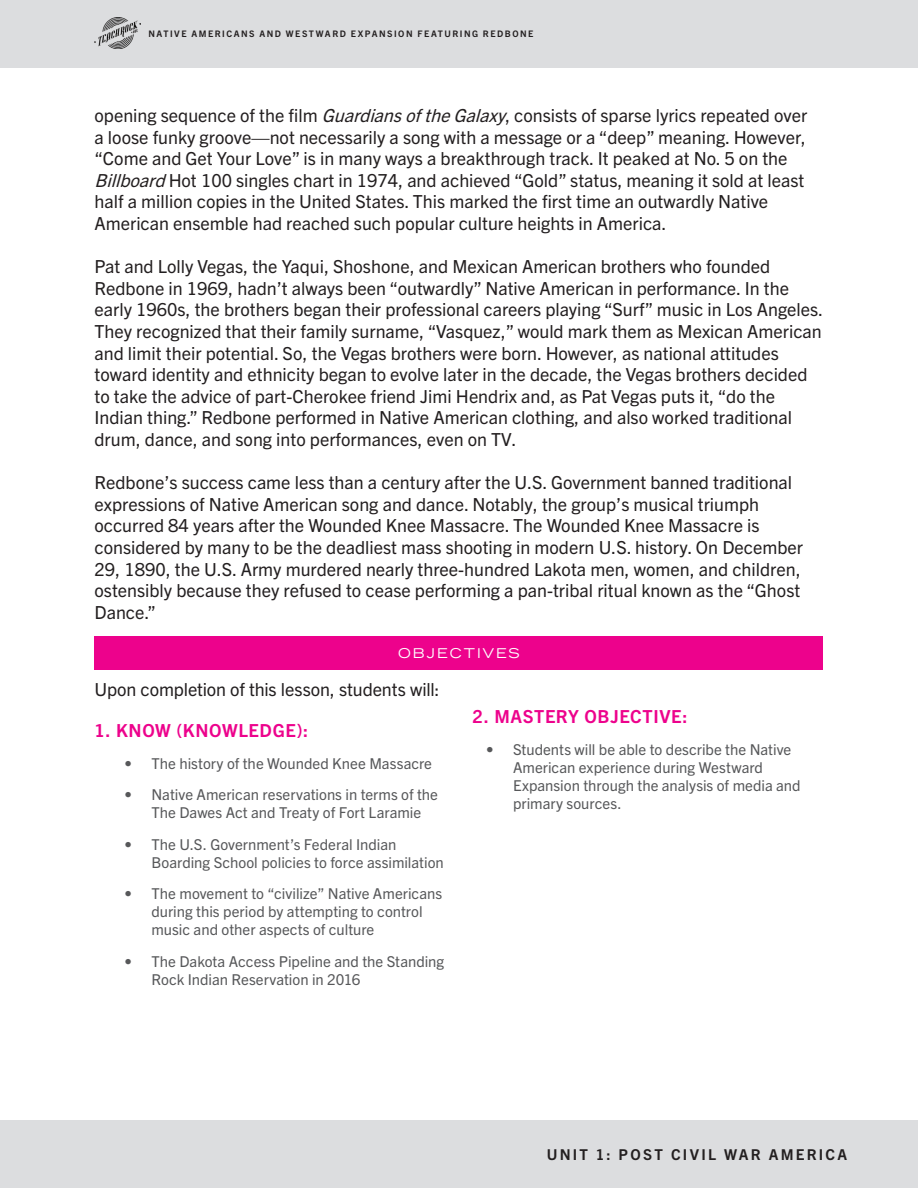
<style>
.page{position:relative;width:918px;height:1188px;background:#fff}
.page>*{position:absolute;margin:0;border:0;box-sizing:border-box;transform-origin:0 0}
.PINK_SECTION_HEADER{font:18px/21.6px "Trade Gothic Next LT Pro";color:#231f20}
.BODY_COPY{font:18px "Trade Gothic Next LT Pro";letter-spacing:-.005em;color:#231f20}
.PINK_SECTION_HEADER-2{font:700 18px "Trade Gothic Next LT Pro";letter-spacing:.035em;color:#ed028c}
.t1{font:15px/18px "Trade Gothic Next LT Pro";color:#57585a}
.t2{font:700 15px "Trade Gothic Next LT Pro";letter-spacing:.15em;color:#231f20}
.HEADER_IN_PINK_BAR{font:expanded 13.5px "Trade Gothic LH";letter-spacing:.15em;color:#fff}
.t3{font:700 9px "Trade Gothic Next LT Pro";letter-spacing:.17em;color:#231f20}
.s1{font-style:italic}
</style>
<div class="page">
<div style="left:0;top:0;width:918px;height:68px;background:#dcdddf"></div>
<img style="left:94px;top:18px;width:46px;height:30px">
<div style="left:0;top:1120px;width:918px;height:68px;background:#dcdddf"></div>
<div style="left:94px;top:636px;width:730px;height:34px;background:#ed028c"></div>
<p class="t3" style="left:148px;top:28px;width:386px">NATIVE AMERICANS AND WESTWARD EXPANSION FEATURING REDBONE</p>
<p class="PINK_SECTION_HEADER" style="left:94px;top:103px;width:714px">opening sequence of the film <span class="s1">GuardiansoftheGalaxy</span>, consists of sparse lyrics repeated over a loose funky groove—not necessarily a song with a message or a “deep” meaning. However, “Come and Get Your Love” is in many ways a breakthrough track. It peaked at No. 5 on the <span class="s1">Billboard</span>Hot 100 singles chart in 1974, and achieved “Gold” status, meaning it sold at least half a million copies in the United States. This marked the first time an outwardly Native American ensemble had reached such popular culture heights in America.</p>
<p class="PINK_SECTION_HEADER" style="left:94px;top:255px;width:730px">Pat and Lolly Vegas, the Yaqui, Shoshone, and Mexican American brothers who founded Redbone in 1969, hadn’t always been “outwardly” Native American in performance. In the early 1960s, the brothers began their professional careers playing “Surf” music in Los Angeles.<br>They recognized that their family surname, “Vasquez,” would mark them as Mexican American and limit their potential. So, the Vegas brothers were born. However, as national attitudes toward identity and ethnicity began to evolve later in the decade, the Vegas brothers decided to take the advice of part-Cherokee friend Jimi Hendrix and, as Pat Vegas puts it, “do the Indian thing.” Redbone performed in Native American clothing, and also worked traditional drum, dance, and song into performances, even on TV.</p>
<p class="PINK_SECTION_HEADER" style="left:94px;top:471px;width:710px">Redbone’s success came less than a century after the U.S. Government banned traditional expressions of Native American song and dance. Notably, the group’s musical triumph occurred 84 years after the Wounded Knee Massacre. The Wounded Knee Massacre is considered by many to be the deadliest mass shooting in modern U.S. history. On December 29, 1890, the U.S. Army murdered nearly three-hundred Lakota men, women, and children, ostensibly because they refused to cease performing a pan-tribal ritual known as the “Ghost Dance.”</p>
<p class="HEADER_IN_PINK_BAR" style="left:398px;top:644px;width:123px">OBJECTIVES</p>
<p class="BODY_COPY" style="left:94px;top:676px;width:347px">Upon completion of this lesson, students will:</p>
<p class="PINK_SECTION_HEADER-2" style="left:94px;top:718px;width:215px">1. KNOW (KNOWLEDGE):</p>
<p class="t1" style="left:124px;top:753px;width:309px">• The history of the Wounded Knee Massacre</p>
<p class="t1" style="left:152px;top:785px;width:288px;text-indent:-27px">• Native American reservations in terms of the<br>The Dawes Act and Treaty of Fort Laramie</p>
<p class="t1" style="left:152px;top:834px;width:294px;text-indent:-27px">• The U.S. Government’s Federal Indian<br>Boarding School policies to force assimilation</p>
<p class="t1" style="left:152px;top:884px;width:292px;text-indent:-27px">• The movement to “civilize” Native Americans during this period by attempting to control music and other aspects of culture</p>
<p class="t1" style="left:152px;top:951px;width:294px;text-indent:-27px">• The Dakota Access Pipeline and the Standing<br>Rock Indian Reservation in 2016</p>
<p class="PINK_SECTION_HEADER-2" style="left:472px;top:704px;width:217px">2. MASTERY OBJECTIVE:</p>
<p class="t1" style="left:513px;top:739px;width:289px;text-indent:-27px">• Students will be able to describe the Native American experience during Westward Expansion through the analysis of media and primary sources.</p>
<p class="t2" style="left:547px;top:1144px;width:302px">UNIT 1: POST CIVIL WAR AMERICA</p>
</div>
